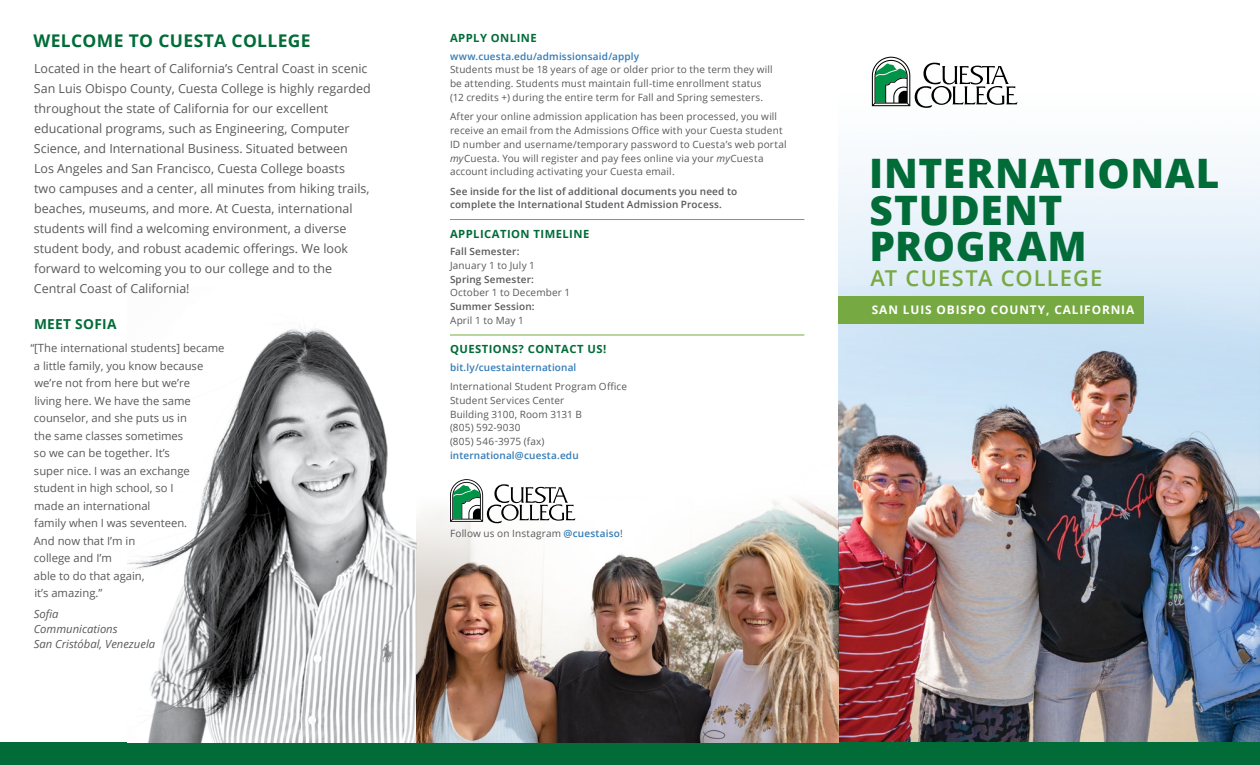
<style>
.page{position:relative;width:1260px;height:765px;background:#fff}
.page>*{position:absolute;margin:0;border:0;box-sizing:border-box;transform-origin:0 0}
.t1{font:800 40.62px/36.9px "Open Sans";letter-spacing:.015em;color:#016c38}
.t2{font:600 21.88px "Open Sans";letter-spacing:.055em;color:#76a941}
.Body_Head{font:700 17.5px "Open Sans";letter-spacing:.02em;color:#016c38}
.Body_Head-2{font:700 13.75px "Open Sans";letter-spacing:.02em;color:#016c38}
.Intro{font:12.5px/20px "Open Sans";color:#58595b}
.SubTitle{font:700 11.88px "Open Sans";letter-spacing:.075em;color:#fff}
.Sofia{font:11.25px/17.5px "Open Sans";color:#58595b}
.Name{font:italic 11.25px/15px "Open Sans";color:#58595b}
.Side_Head_2{font:700 11.25px "Open Sans";letter-spacing:.04em;color:#016c38}
.Side_Head{font:700 11.25px "Open Sans";letter-spacing:.04em;color:#016c38}
.Side_Body{font:10px/13.8px "Open Sans";letter-spacing:.015em;color:#58595b}
.Side_Body-2{font:600 10px/13.8px "Open Sans";letter-spacing:.015em;color:#58595b}
.Side_Body-3{font:600 10px "Open Sans";letter-spacing:.015em;color:#327ab7}
.s1{font-weight:600;color:#327ab7}
.s2{font-style:italic}
.s3{font-weight:600}
</style>
<div class="page">
<img style="left:838px;top:56px;width:422px;height:686px">
<div style="left:0;top:742px;width:1260px;height:23px;background:#016c38"></div>
<img style="left:127px;top:328px;width:289px;height:414px">
<img style="left:416px;top:499px;width:422px;height:243px">
<div style="left:838px;top:296px;width:305px;height:27px;background:#76a941"></div>
<hr style="left:450px;top:219px;width:354px;height:1px;background:#76a941">
<hr style="left:450px;top:335px;width:354px;height:1px;background:#76a941">
<svg style="left:450px;top:479px;width:125px;height:44px"></svg>
<p class="Body_Head" style="left:33px;top:28px;width:279px">WELCOME TO CUESTA COLLEGE</p>
<p class="Intro" style="left:34px;top:58px;width:338px">Located in the heart of California’s Central Coast in scenic San Luis Obispo County, Cuesta College is highly regarded throughout the state of California for our excellent educational programs, such as Engineering, Computer Science, and International Business. Situated between Los Angeles and San Francisco, Cuesta College boasts<br>two campuses and a center, all minutes from hiking trails, beaches, museums, and more. At Cuesta, international students will find a welcoming environment, a diverse student body, and robust academic offerings. We look forward to welcoming you to our college and to the Central Coast of California!</p>
<p class="Body_Head-2" style="left:34px;top:314px;width:84px">MEET SOFIA</p>
<p class="Sofia" style="left:34px;top:339px;width:192px;text-indent:-3px">“[The international students] became a little family, you know because we’re not from here but we’re<br>living here. We have the same counselor, and she puts us in<br>the same classes sometimes<br>so we can be together. It’s<br>super nice. I was an exchange student in high school, so I<br>made an international<br>family when I was seventeen.<br>And now that I’m in<br>college and I’m<br>able to do that again,<br>it’s amazing.”</p>
<p class="Name" style="left:34px;top:606px;width:123px">Sofia<br>Communications<br>San Cristóbal, Venezuela</p>
<p class="Side_Head" style="left:450px;top:30px;width:88px">APPLY ONLINE</p>
<p class="Side_Body" style="left:450px;top:49px;width:324px"><span class="s1">www.cuesta.edu/admissionsaid/apply<br></span>Students must be 18 years of age or older prior to the term they will be attending. Students must maintain full-time enrollment status (12 credits +) during the entire term for Fall and Spring semesters.</p>
<p class="Side_Body" style="left:450px;top:110px;width:338px">After your online admission application has been processed, you will receive an email from the Admissions Office with your Cuesta student ID number and username/temporary password to Cuesta’s web portal <span class="s2">my</span>Cuesta. You will register and pay fees online via your <span class="s2">my</span>Cuesta account including activating your Cuesta email.</p>
<p class="Side_Body-2" style="left:450px;top:184px;width:289px">See inside for the list of additional documents you need to complete the International Student Admission Process.</p>
<p class="Side_Head_2" style="left:450px;top:226px;width:141px">APPLICATION TIMELINE</p>
<p class="Side_Body" style="left:450px;top:244px;width:122px"><span class="s3">Fall Semester:<br></span>January 1 to July 1<br><span class="s3">Spring Semester:<br></span>October 1 to December 1<br><span class="s3">Summer Session:<br></span>April 1 to May 1</p>
<p class="Side_Head_2" style="left:450px;top:341px;width:158px">QUESTIONS? CONTACT US!</p>
<p class="Side_Body-3" style="left:450px;top:360px;width:128px">bit.ly/cuestainternational</p>
<p class="Side_Body" style="left:450px;top:379px;width:179px">International Student Program Office<br>Student Services Center<br>Building 3100, Room 3131 B<br>(805) 592-9030<br>(805) 546-3975 (fax) <span class="s1">international@cuesta.edu</span></p>
<p class="Side_Body" style="left:450px;top:526px;width:174px">Follow us on Instagram <span class="s1">@cuestaiso</span>!</p>
<p class="t1" style="left:869px;top:152px;width:352px">INTERNATIONAL<br>STUDENT<br>PROGRAM</p>
<p class="t2" style="left:870px;top:263px;width:234px">AT CUESTA COLLEGE</p>
<p class="SubTitle" style="left:872px;top:302px;width:264px">SAN LUIS OBISPO COUNTY, CALIFORNIA</p>
</div>
